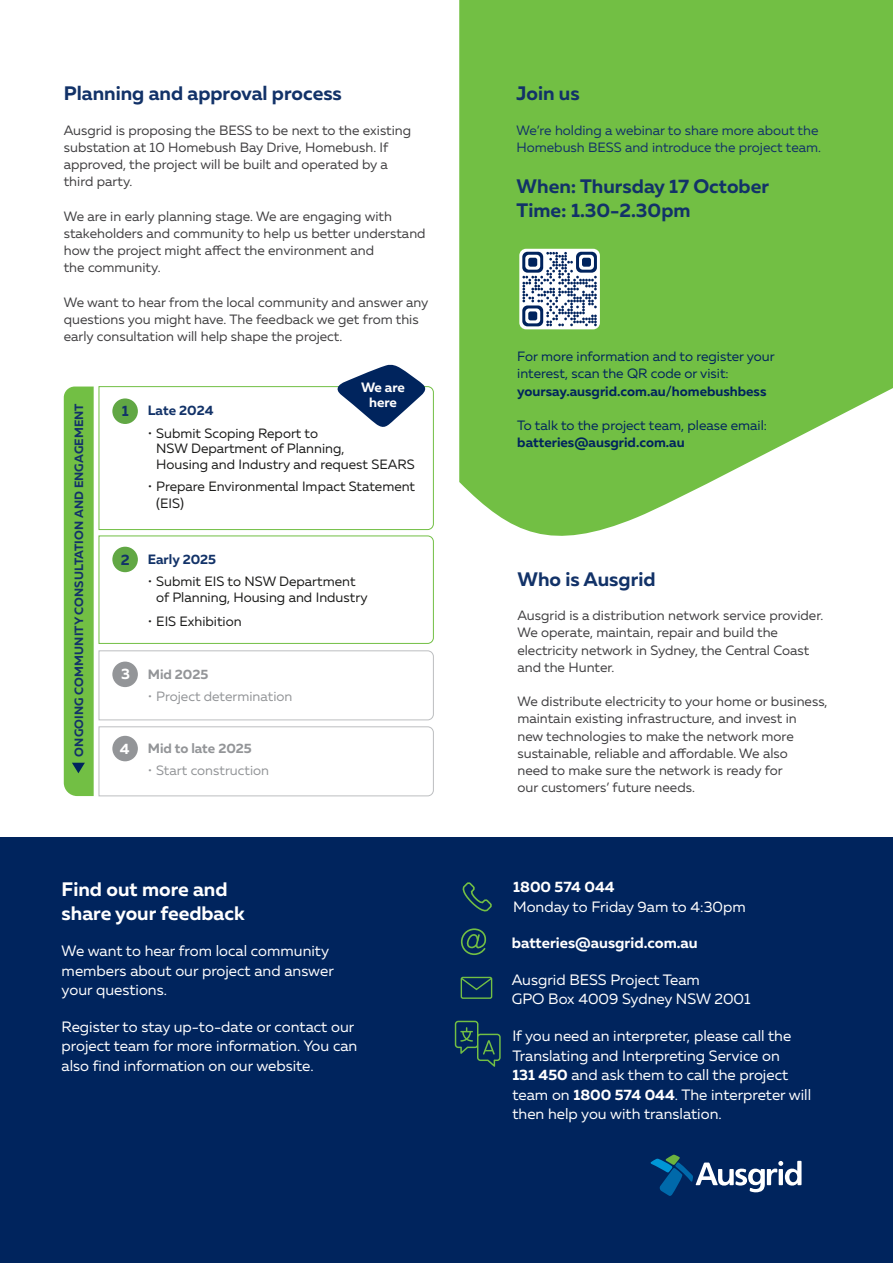
<style>
.page{position:relative;width:893px;height:1263px;background:#fff}
.page>*{position:absolute;margin:0;border:0;box-sizing:border-box;transform-origin:0 0}
.t1{font:700 19.5px/24px "Muller";color:#123268}
.t2{font:700 19.5px/24px "Muller";color:#fff}
.t3{font:15px/19.5px "Muller";color:#fff}
.t4{font:700 15px "Muller";color:#fff}
.t5{font:700 15px "Muller";color:#123268}
.t6{font:13.5px/17.2px "Muller";color:#414042}
.t7{font:13.5px/15.8px "Muller";color:#1b1b1a}
.t8{font:13.5px/17.2px "Muller";color:#00245d}
.t9{font:13.5px/17.2px "Muller";color:#123268}
.t10{font:700 13.5px "Muller";color:#00245d}
.t11{font:13.5px "Muller";color:#939598}
.t12{font:700 13.5px "Muller";color:#939598}
.t13{font:700 13.5px "Muller";color:#123268}
.t14{font:700 13.5px/15px "Muller";letter-spacing:-.005em;color:#fff;text-align:center}
.t15{font:700 12px "Muller";letter-spacing:.01em;color:#123268}
.s1{font-weight:700}
</style>
<div class="page">
<svg style="left:459px;top:0;width:434px;height:536px;background:#81c558"></svg>
<div style="left:0;top:838px;width:893px;height:425px;background:#00245d"></div>
<svg style="left:455px;top:1021px;width:46px;height:46px"></svg>
<svg style="left:462px;top:882px;width:30px;height:30px"></svg>
<svg style="left:460px;top:928px;width:27px;height:27px"></svg>
<div style="left:461px;top:977px;width:31px;height:22px;border:1px solid #72bf44;border-radius:2px"></div>
<svg style="left:460px;top:976px;width:33px;height:15px"></svg>
<svg style="left:651px;top:1155px;width:150px;height:41px"></svg>
<svg style="left:64px;top:364px;width:370px;height:433px"></svg>
<div style="left:112px;top:398px;width:26px;height:26px;background:#61a744;border-radius:50%"></div>
<div style="left:112px;top:547px;width:26px;height:25px;background:#61a744;border-radius:50%"></div>
<div style="left:112px;top:662px;width:26px;height:25px;background:#939598;border-radius:50%"></div>
<div style="left:112px;top:736px;width:26px;height:25px;background:#939598;border-radius:50%"></div>
<div style="left:519px;top:249px;width:81px;height:80px;background:#fff;border-radius:7px"></div>
<svg style="left:522px;top:252px;width:75px;height:74px"></svg>
<h1 class="t1" style="left:64px;top:81px;width:280px">Planning and approval process</h1>
<p class="t6" style="left:64px;top:121px;width:349px">Ausgrid is proposing the BESS to be next to the existing substation at 10 Homebush Bay Drive, Homebush. If approved, the project will be built and operated by a third party.</p>
<p class="t6" style="left:64px;top:207px;width:363px">We are in early planning stage. We are engaging with stakeholders and community to help us better understand how the project might affect the environment and<br>the community.</p>
<p class="t6" style="left:64px;top:293px;width:366px">We want to hear from the local community and answer any questions you might have. The feedback we get from this early consultation will help shape the project.</p>
<p class="t15" style="left:71px;top:756px;width:355px;rotate:-90deg">ONGOING COMMUNITY CONSULTATION AND ENGAGEMENT</p>
<p class="t5" style="left:122px;top:402px;width:8px">1</p>
<p class="t5" style="left:121px;top:550px;width:10px">2</p>
<p class="t4" style="left:121px;top:665px;width:10px">3</p>
<p class="t4" style="left:120px;top:739px;width:11px">4</p>
<p class="t14" style="left:361px;top:379px;width:45px">We are here</p>
<p class="t13" style="left:148px;top:402px;width:67px">Late 2024</p>
<p class="t7" style="left:156px;top:425px;width:260px;text-indent:-9px">• Submit Scoping Report to<br>NSW Department of Planning,<br>Housing and Industry and request SEARS</p>
<p class="t7" style="left:156px;top:477px;width:260px;line-height:17.2px;text-indent:-9px">• Prepare Environmental Impact Statement (EIS)</p>
<p class="t13" style="left:148px;top:551px;width:70px">Early 2025</p>
<p class="t7" style="left:156px;top:573px;width:213px;text-indent:-9px">• Submit EIS to NSW Department of Planning, Housing and Industry</p>
<p class="t7" style="left:148px;top:613px;width:95px">• EIS Exhibition</p>
<p class="t12" style="left:148px;top:665px;width:62px">Mid 2025</p>
<p class="t11" style="left:148px;top:688px;width:146px">• Project determination</p>
<p class="t12" style="left:148px;top:739px;width:106px">Mid to late 2025</p>
<p class="t11" style="left:148px;top:762px;width:123px">• Start construction</p>
<h1 class="t2" style="left:62px;top:877px;width:185px">Find out more and share your feedback</h1>
<p class="t3" style="left:62px;top:941px;width:274px">We want to hear from local community members about our project and answer your questions.</p>
<p class="t3" style="left:62px;top:1016px;width:297px">Register to stay up-to-date or contact our project team for more information. You can also find information on our website.</p>
<h1 class="t1" style="left:517px;top:81px;width:65px">Join us</h1>
<p class="t9" style="left:517px;top:121px;width:306px">We’re holding a webinar to share more about the<br>Homebush BESS and introduce the project team.</p>
<h1 class="t1" style="left:517px;top:174px;width:254px">When: Thursday 17 October<br>Time: 1.30-2.30pm</h1>
<p class="t8" style="left:517px;top:348px;width:259px">For more information and to register your interest, scan the QR code or visit:</p>
<p class="t10" style="left:517px;top:382px;width:251px">yoursay.ausgrid.com.au/homebushbess</p>
<p class="t8" style="left:517px;top:416px;width:251px">To talk to the project team, please email:</p>
<p class="t10" style="left:517px;top:434px;width:169px">batteries@ausgrid.com.au</p>
<h1 class="t1" style="left:517px;top:567px;width:140px">Who is Ausgrid</h1>
<p class="t6" style="left:517px;top:606px;width:307px">Ausgrid is a distribution network service provider.<br>We operate, maintain, repair and build the electricity network in Sydney, the Central Coast and the Hunter.</p>
<p class="t6" style="left:517px;top:692px;width:312px">We distribute electricity to your home or business, maintain existing infrastructure, and invest in<br>new technologies to make the network more sustainable, reliable and affordable. We also<br>need to make sure the network is ready for<br>our customers’ future needs.</p>
<p class="t4" style="left:513px;top:877px;width:103px">1800 574 044</p>
<p class="t3" style="left:513px;top:896px;width:234px">Monday to Friday 9am to 4:30pm</p>
<p class="t4" style="left:512px;top:933px;width:187px">batteries@ausgrid.com.au</p>
<p class="t3" style="left:512px;top:969px;width:240px">Ausgrid BESS Project Team<br>GPO Box 4009 Sydney NSW 2001</p>
<p class="t3" style="left:512px;top:1026px;width:300px">If you need an interpreter, please call the Translating and Interpreting Service on<br><span class="s1">131 450</span> and ask them to call the project team on <span class="s1">1800 574 044</span>. The interpreter will then help you with translation.</p>
</div>
